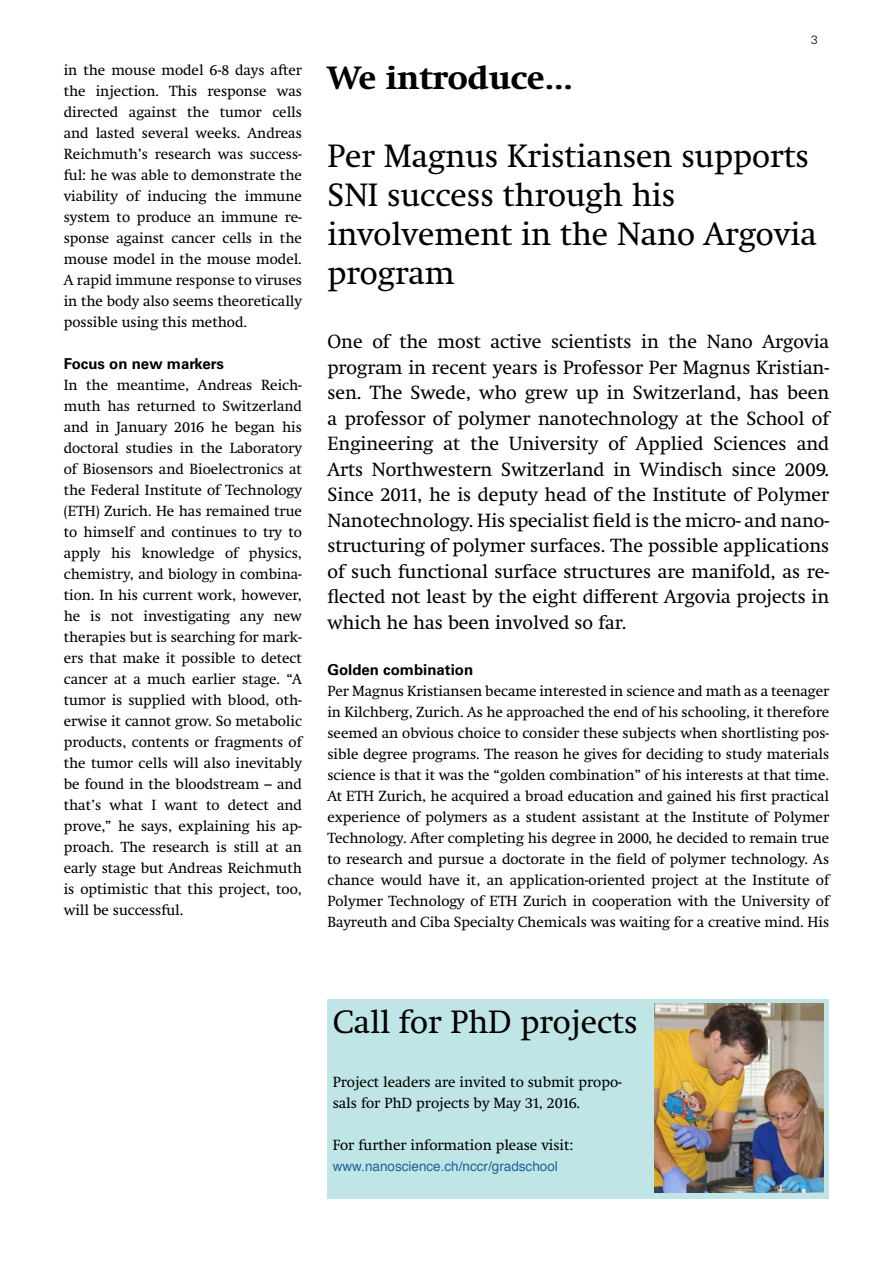
<style>
.page{position:relative;width:893px;height:1263px;background:#fff}
.page>*{position:absolute;margin:0;border:0;box-sizing:border-box;transform-origin:0 0}
.t1{font:33px/39px "Swift Neue LT Pro";color:#000}
.t2{font:700 33px "Swift Neue LT Pro";color:#000}
.t3{font:19.5px/25.5px "Swift Neue LT Pro";color:#000;text-align:justify}
.t4{font:15px/21px "Swift Neue LT Pro";color:#000;text-align:justify}
.t5{font:700 15px "Univers LT Std";color:#000}
.t6{font:13.5px "Helvetica";color:#1f6296}
.t7{font:300 12px "Univers LT Std";color:#000}
</style>
<div class="page">
<div style="left:327px;top:999px;width:502px;height:200px;background:#bfe5e7"></div>
<img style="left:654px;top:1003px;width:170px;height:190px">
<p class="t4" style="left:64px;top:60px;width:240px">in the mouse model 6-8 days after the injection. This response was directed against the tumor cells and lasted several weeks. Andreas Reichmuth’s research was success&shy;ful: he was able to demonstrate the viability of inducing the immune system to produce an immune re&shy;sponse against cancer cells in the mouse model in the mouse model.<br>A rapid immune response to viruses in the body also seems theoretically possible using this method.</p>
<p class="t5" style="left:64px;top:355px;width:162px">Focus on new markers</p>
<p class="t4" style="left:64px;top:375px;width:240px">In the meantime, Andreas Reich&shy;muth has returned to Switzerland and in January 2016 he began his doctoral studies in the Laboratory of Biosensors and Bioelectronics at the Federal Institute of Technology (ETH) Zurich. He has remained true to himself and continues to try to apply his knowledge of physics, chemistry, and biology in combina&shy;tion. In his current work, however, he is not investigating any new therapies but is searching for mark&shy;ers that make it possible to detect cancer at a much earlier stage. “A tumor is supplied with blood, oth&shy;erwise it cannot grow. So metabolic products, contents or fragments of the tumor cells will also inevitably be found in the bloodstream – and that’s what I want to detect and prove,” he says, explaining his ap&shy;proach. The research is still at an early stage but Andreas Reichmuth is optimistic that this project, too, will be successful.</p>
<h1 class="t2" style="left:327px;top:58px;width:247px">We introduce...</h1>
<p class="t7" style="left:811px;top:33px;width:8px">3</p>
<h1 class="t1" style="left:327px;top:136px;width:491px">Per Magnus Kristiansen supports<br>SNI success through his involvement in the Nano Argovia program</h1>
<p class="t3" style="left:327px;top:329px;width:503px">One of the most active scientists in the Nano Argovia program in recent years is Professor Per Magnus Kristian&shy;sen. The Swede, who grew up in Switzerland, has been a professor of polymer nanotechnology at the School of Engineering at the University of Applied Sciences and Arts Northwestern Switzerland in Windisch since 2009.<br>Since 2011, he is deputy head of the Institute of Polymer Nanotechnology. His specialist field is the micro- and nano&shy;structuring of polymer surfaces. The possible applications of such functional surface structures are manifold, as re&shy;flected not least by the eight different Argovia projects in which he has been involved so far.</p>
<p class="t5" style="left:327px;top:661px;width:147px">Golden combination</p>
<p class="t4" style="left:327px;top:681px;width:503px">Per Magnus Kristiansen became interested in science and math as a teenager in Kilchberg, Zurich. As he approached the end of his schooling, it therefore seemed an obvious choice to consider these subjects when shortlisting pos&shy;sible degree programs. The reason he gives for deciding to study materials science is that it was the “golden combination” of his interests at that time.<br>At ETH Zurich, he acquired a broad education and gained his first practical experience of polymers as a student assistant at the Institute of Polymer Technology. After completing his degree in 2000, he decided to remain true to research and pursue a doctorate in the field of polymer technology. As chance would have it, an application-oriented project at the Institute of Polymer Technology of ETH Zurich in cooperation with the University of Bayreuth and Ciba Specialty Chemicals was waiting for a creative mind. His</p>
<h1 class="t1" style="left:333px;top:1002px;width:306px">Call for PhD projects</h1>
<p class="t4" style="left:333px;top:1071px;width:291px">Project leaders are invited to submit propo&shy;sals for PhD projects by May 31, 2016.</p>
<p class="t4" style="left:333px;top:1134px;width:242px">For further information please visit:</p>
<p class="t6" style="left:333px;top:1156px;width:227px">www.nanoscience.ch/nccr/gradschool</p>
</div>
